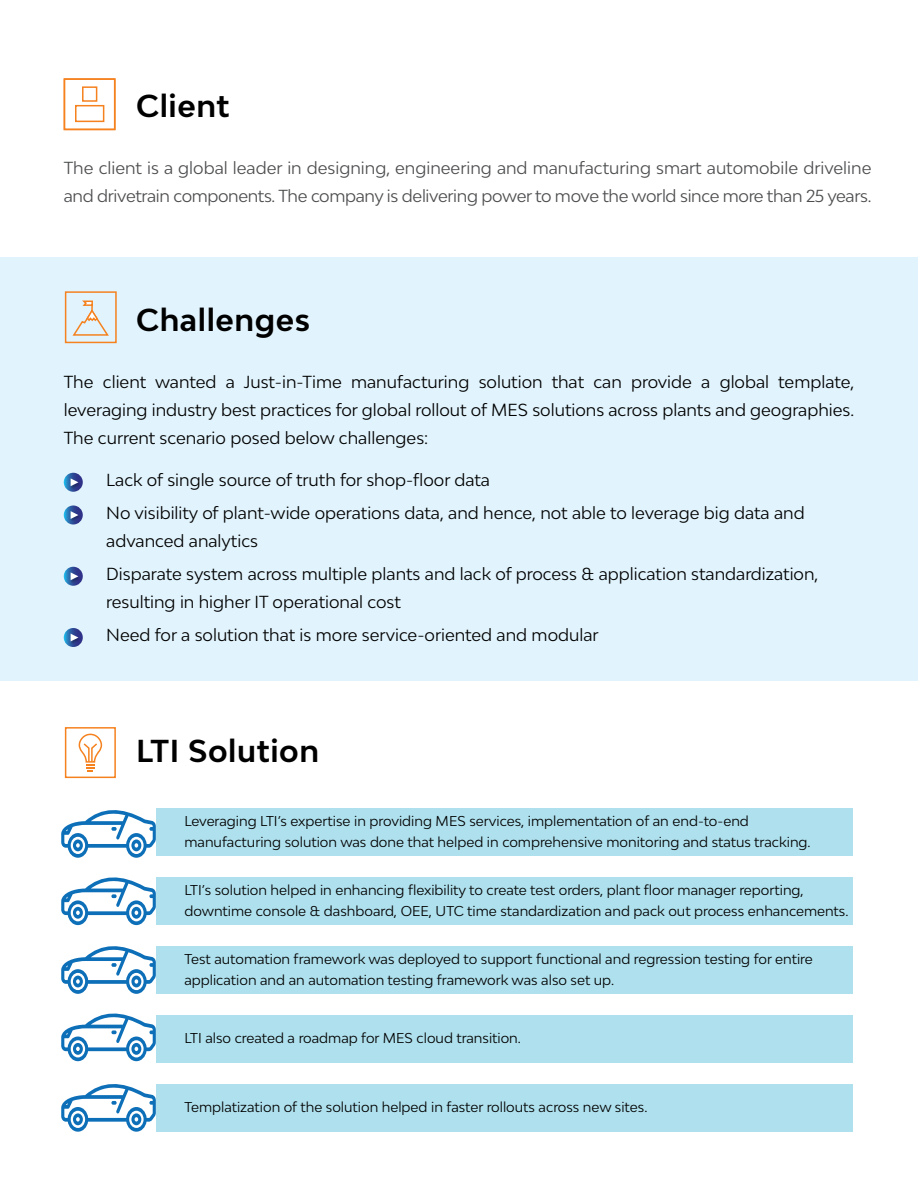
<style>
.page{position:relative;width:918px;height:1188px;background:#fff}
.page>*{position:absolute;margin:0;border:0;box-sizing:border-box;transform-origin:0 0}
.t1{font:700 30px "Bw Modelica";letter-spacing:.02em;color:#000}
.t2{font:16.5px/32.7px "Bw Modelica";color:#000}
.t3{font:16.5px/28.5px "Bw Modelica";letter-spacing:-.01em;color:#4c4d4f}
.t4{font:13.5px/21px "Bw Modelica";color:#000}
</style>
<div class="page">
<div style="left:0;top:257px;width:918px;height:424px;background:#e1f3fc"></div>
<svg style="left:64px;top:473px;width:19px;height:19px"></svg>
<div style="left:70px;top:478px;width:11px;height:10px;background:#000;opacity:.25"></div>
<svg style="left:71px;top:478px;width:7px;height:8px"></svg>
<svg style="left:64px;top:505px;width:19px;height:20px"></svg>
<div style="left:70px;top:511px;width:11px;height:10px;background:#000;opacity:.25"></div>
<svg style="left:71px;top:511px;width:7px;height:8px"></svg>
<svg style="left:64px;top:567px;width:19px;height:19px"></svg>
<div style="left:70px;top:572px;width:11px;height:10px;background:#000;opacity:.25"></div>
<svg style="left:71px;top:572px;width:7px;height:8px"></svg>
<svg style="left:64px;top:628px;width:19px;height:19px"></svg>
<div style="left:70px;top:633px;width:11px;height:11px;background:#000;opacity:.25"></div>
<svg style="left:71px;top:634px;width:7px;height:7px"></svg>
<div style="left:75px;top:105px;width:29px;height:17px;border:2px solid #f5821f"></div>
<div style="left:82px;top:86px;width:15px;height:16px;border:2px solid #f5821f"></div>
<div style="left:64px;top:78px;width:51px;height:52px;border:2px solid #f5821f"></div>
<svg style="left:72px;top:300px;width:37px;height:36px"></svg>
<div style="left:65px;top:291px;width:52px;height:52px;border:2px solid #f5821f"></div>
<div style="left:65px;top:727px;width:51px;height:51px;background:#fff;border:2px solid #f5821f"></div>
<svg style="left:78px;top:733px;width:25px;height:39px"></svg>
<div style="left:156px;top:809px;width:697px;height:47px;background:#afe0ed"></div>
<div style="left:156px;top:877px;width:697px;height:48px;background:#afe0ed"></div>
<div style="left:156px;top:1015px;width:697px;height:48px;background:#afe0ed"></div>
<div style="left:156px;top:946px;width:697px;height:48px;background:#afe0ed"></div>
<div style="left:156px;top:1084px;width:697px;height:48px;background:#afe0ed"></div>
<svg style="left:61px;top:810px;width:95px;height:48px"></svg>
<svg style="left:61px;top:946px;width:95px;height:48px"></svg>
<svg style="left:61px;top:877px;width:95px;height:48px"></svg>
<svg style="left:61px;top:1013px;width:95px;height:48px"></svg>
<svg style="left:61px;top:1084px;width:95px;height:48px"></svg>
<h1 class="t1" style="left:136px;top:86px;width:95px">Client</h1>
<p class="t3" style="left:64px;top:153px;width:809px">The client is a global leader in designing, engineering and manufacturing smart automobile driveline and drivetrain components. The company is delivering power to move the world since more than 25 years.</p>
<h1 class="t1" style="left:136px;top:301px;width:176px">Challenges</h1>
<p class="t2" style="left:64px;top:367px;width:792px;line-height:28.5px;text-align:justify">The client wanted a Just-in-Time manufacturing solution that can provide a global template, leveraging industry best practices for global rollout of MES solutions across plants and geographies.<br>The current scenario posed below challenges:</p>
<p class="t2" style="left:106px;top:463px;width:700px">Lack of single source of truth for shop-floor data<br>No visibility of plant-wide operations data, and hence, not able to leverage big data and</p>
<p class="t2" style="left:106px;top:524px;width:714px">advanced analytics<br>Disparate system across multiple plants and lack of process &amp; application standardization,</p>
<p class="t2" style="left:106px;top:585px;width:494px">resulting in higher IT operational cost<br>Need for a solution that is more service-oriented and modular</p>
<h1 class="t1" style="left:136px;top:732px;width:185px">LTI Solution</h1>
<p class="t4" style="left:184px;top:811px;width:628px">Leveraging LTI’s expertise in providing MES services, implementation of an end-to-end manufacturing solution was done that helped in comprehensive monitoring and status tracking.</p>
<p class="t4" style="left:184px;top:879px;width:666px">LTI’s solution helped in enhancing flexibility to create test orders, plant floor manager reporting, downtime console &amp; dashboard, OEE, UTC time standardization and pack out process enhancements.</p>
<p class="t4" style="left:184px;top:948px;width:630px">Test automation framework was deployed to support functional and regression testing for entire application and an automation testing framework was also set up.</p>
<p class="t4" style="left:184px;top:1028px;width:338px">LTI also created a roadmap for MES cloud transition.</p>
<p class="t4" style="left:184px;top:1096px;width:465px">Templatization of the solution helped in faster rollouts across new sites.</p>
</div>
